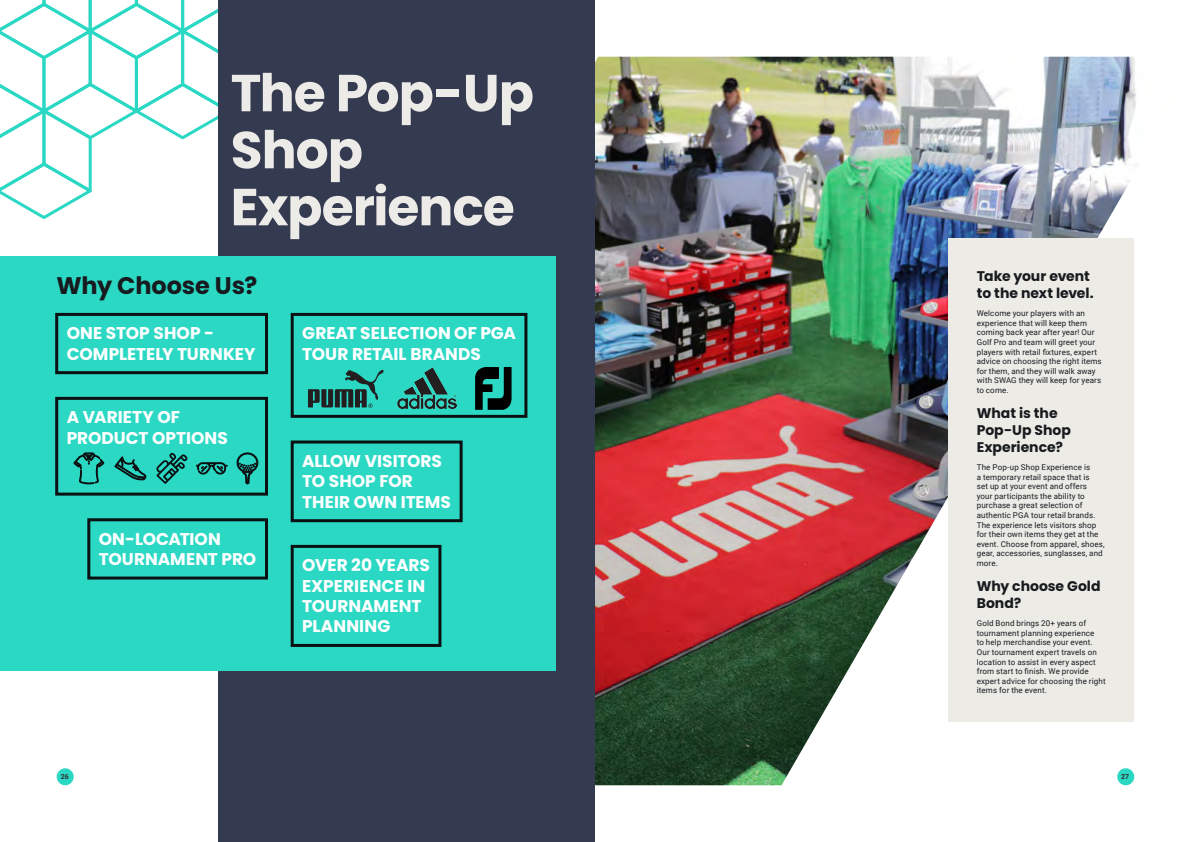
<style>
.page{position:relative;width:1191px;height:842px;background:#fff}
.page>*{position:absolute;margin:0;border:0;box-sizing:border-box;transform-origin:0 0}
.Headline_1{font:700 52px/57px "Poppins";letter-spacing:-.02em;color:#edebe7}
.Headline_2{font:700 24px "Poppins";letter-spacing:-.01em;color:#171a1e}
.Headline_4{font:700 17px/20.4px "Poppins";color:#fff}
.Headline_4-2{font:700 14px/16.8px "Poppins";color:#171a1e}
.Small_Text_7_10_Left{font:8px/9.6px "Roboto";letter-spacing:.015em;color:#171a1e}
.t1{font:700 7px "Roboto";color:#312f30}
</style>
<div class="page">
<svg style="left:0;top:0;width:219px;height:221px"></svg>
<img style="left:595px;top:57px;width:542px;height:728px">
<div style="left:219px;top:0;width:376px;height:842px;background:#343a50"></div>
<div style="left:0;top:257px;width:556px;height:414px;background:#2bd8c4"></div>
<div style="left:948px;top:238px;width:186px;height:484px;background:#ecebe6"></div>
<svg style="left:55px;top:312px;width:213px;height:63px"></svg>
<svg style="left:290px;top:440px;width:173px;height:83px"></svg>
<svg style="left:87px;top:518px;width:181px;height:62px"></svg>
<svg style="left:290px;top:544px;width:152px;height:103px"></svg>
<svg style="left:55px;top:396px;width:213px;height:100px"></svg>
<svg style="left:290px;top:312px;width:238px;height:106px"></svg>
<div style="left:57px;top:768px;width:17px;height:17px;background:#2bd8c4;border-radius:50%"></div>
<div style="left:1117px;top:768px;width:17px;height:17px;background:#2bd8c4;border-radius:50%"></div>
<p class="Headline_1" style="left:231px;top:65px;width:305px">The Pop-Up<br>Shop<br>Experience</p>
<p class="Headline_2" style="left:57px;top:271px;width:202px">Why Choose Us?</p>
<p class="Headline_4-2" style="left:976px;top:268px;width:118px">Take your event to the next level.</p>
<p class="Small_Text_7_10_Left" style="left:976px;top:308px;width:126px">Welcome your players with an experience that will keep them coming back year after year! Our<br>Golf Pro and team will greet your players with retail fixtures, expert advice on choosing the right items for them, and they will walk away with SWAG they will keep for years to come.</p>
<p class="Headline_4-2" style="left:976px;top:405px;width:96px">What is the<br>Pop-Up Shop<br>Experience?</p>
<p class="Small_Text_7_10_Left" style="left:976px;top:462px;width:129px">The Pop-up Shop Experience is<br>a temporary retail space that is<br>set up at your event and offers your participants the ability to purchase a great selection of authentic PGA tour retail brands.<br>The experience lets visitors shop for their own items they get at the event. Choose from apparel, shoes, gear, accessories, sunglasses, and more.</p>
<p class="Headline_4-2" style="left:976px;top:578px;width:125px">Why choose Gold<br>Bond?</p>
<p class="Small_Text_7_10_Left" style="left:976px;top:618px;width:130px">Gold Bond brings 20+ years of tournament planning experience<br>to help merchandise your event.<br>Our tournament expert travels on location to assist in every aspect from start to finish. We provide expert advice for choosing the right items for the event.</p>
<p class="Headline_4" style="left:67px;top:323px;width:190px">ONE STOP SHOP -<br>COMPLETELY TURNKEY</p>
<p class="Headline_4" style="left:302px;top:323px;width:215px">GREAT SELECTION OF PGA<br>TOUR RETAIL BRANDS</p>
<p class="Headline_4" style="left:67px;top:407px;width:163px">A VARIETY OF<br>PRODUCT OPTIONS</p>
<p class="Headline_4" style="left:302px;top:451px;width:150px">ALLOW VISITORS<br>TO SHOP FOR<br>THEIR OWN ITEMS</p>
<p class="Headline_4" style="left:99px;top:529px;width:159px">ON-LOCATION<br>TOURNAMENT PRO</p>
<p class="Headline_4" style="left:302px;top:555px;width:129px">OVER 20 YEARS<br>EXPERIENCE IN<br>TOURNAMENT<br>PLANNING</p>
<p class="t1" style="left:61px;top:772px;width:10px">26</p>
<p class="t1" style="left:1121px;top:772px;width:10px">27</p>
</div>
